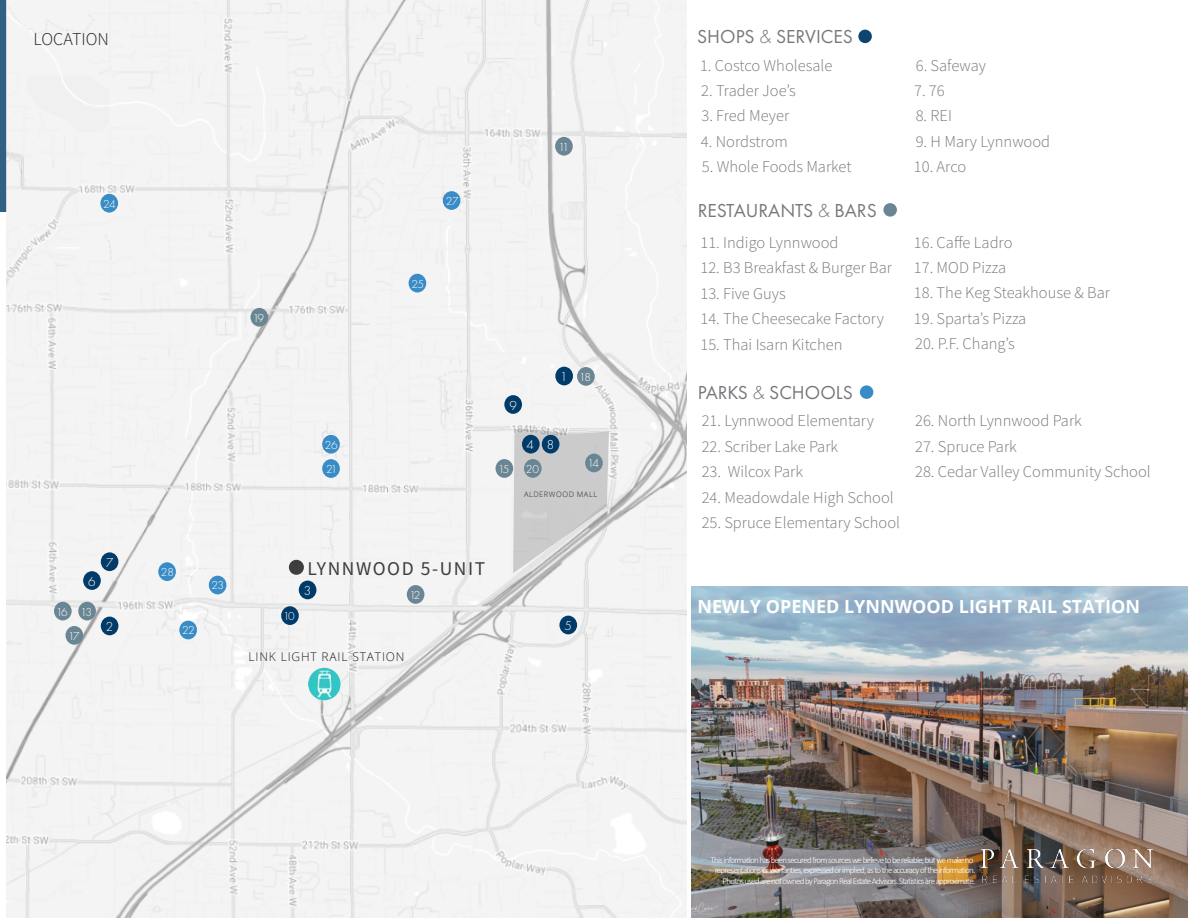
<style>
.page{position:relative;width:1188px;height:918px;background:#fff}
.page>*{position:absolute;margin:0;border:0;box-sizing:border-box;transform-origin:0 0}
.t1{font:19.5px "Futura PT";color:#76787b}
.t2{font:19.5px "Source Sans Pro";letter-spacing:.08em;color:#3e3e3f}
.t3{font:700 18px "Open Sans";color:#fff}
.t4{font:18px "Source Sans Variable";color:#231f20}
.t5{font:16.5px "Source Sans Variable";color:#76787b}
.t6{font:300 13.5px "Futura PT";color:#fff}
.t7{font:300 12px "Futura PT";letter-spacing:-.115em;color:#fff}
.t8{font:300 12px "Open Sans";letter-spacing:.07em;color:#231f20}
.t9{font:300 9px/10.5px "Calibri";letter-spacing:-.08em;color:#fff;text-align:right}
.t10{font:300 7.5px "Open Sans";letter-spacing:.07em;color:#231f20}
.s1{font-weight:300}
</style>
<div class="page">
<div style="left:0;top:0;width:7px;height:212px;background:#316085"></div>
<div style="left:880px;top:385px;width:12px;height:13px;border:1px solid #fff;border-radius:50%"></div>
<div style="left:858px;top:30px;width:14px;height:13px;background:#0d4570;border-radius:50%"></div>
<div style="left:883px;top:203px;width:14px;height:14px;background:#6a8694;border-radius:50%"></div>
<div style="left:860px;top:385px;width:13px;height:14px;background:#398cc5;border-radius:50%"></div>
<img style="left:692px;top:586px;width:496px;height:332px">
<img style="left:977px;top:842px;width:178px;height:49px">
<img style="left:7px;top:0;width:679px;height:918px">
<div style="left:555px;top:367px;width:18px;height:18px;background:#003b69;border-radius:50%"></div>
<div style="left:101px;top:617px;width:17px;height:18px;background:#003b69;border-radius:50%"></div>
<div style="left:299px;top:581px;width:17px;height:18px;background:#003b69;border-radius:50%"></div>
<div style="left:559px;top:616px;width:18px;height:18px;background:#003b69;border-radius:50%"></div>
<div style="left:83px;top:571px;width:18px;height:19px;background:#003b69;border-radius:50%"></div>
<div style="left:101px;top:552px;width:17px;height:19px;background:#003b69;border-radius:50%"></div>
<div style="left:504px;top:395px;width:18px;height:19px;background:#003b69;border-radius:50%"></div>
<div style="left:281px;top:606px;width:18px;height:19px;background:#003b69;border-radius:50%"></div>
<div style="left:555px;top:137px;width:18px;height:19px;background:#6a8694;border-radius:50%"></div>
<div style="left:407px;top:585px;width:17px;height:19px;background:#6a8694;border-radius:50%"></div>
<div style="left:78px;top:602px;width:18px;height:18px;background:#6a8694;border-radius:50%"></div>
<div style="left:54px;top:602px;width:18px;height:18px;background:#6a8694;border-radius:50%"></div>
<div style="left:66px;top:626px;width:17px;height:19px;background:#6a8694;border-radius:50%"></div>
<div style="left:577px;top:367px;width:18px;height:19px;background:#6a8694;border-radius:50%"></div>
<div style="left:251px;top:308px;width:17px;height:19px;background:#6a8694;border-radius:50%"></div>
<div style="left:322px;top:459px;width:18px;height:19px;background:#398cc5;border-radius:50%"></div>
<div style="left:179px;top:621px;width:18px;height:18px;background:#398cc5;border-radius:50%"></div>
<div style="left:209px;top:576px;width:17px;height:18px;background:#398cc5;border-radius:50%"></div>
<div style="left:409px;top:274px;width:17px;height:19px;background:#398cc5;border-radius:50%"></div>
<div style="left:100px;top:194px;width:18px;height:19px;background:#398cc5;border-radius:50%"></div>
<div style="left:322px;top:435px;width:18px;height:19px;background:#398cc5;border-radius:50%"></div>
<div style="left:443px;top:191px;width:17px;height:19px;background:#398cc5;border-radius:50%"></div>
<div style="left:158px;top:562px;width:18px;height:19px;background:#398cc5;border-radius:50%"></div>
<svg style="left:513px;top:429px;width:96px;height:144px"></svg>
<div style="left:496px;top:459px;width:17px;height:19px;background:#6a8694;border-radius:50%"></div>
<div style="left:524px;top:459px;width:18px;height:19px;background:#6a8694;border-radius:50%"></div>
<div style="left:585px;top:454px;width:18px;height:18px;background:#6a8694;border-radius:50%"></div>
<div style="left:542px;top:435px;width:17px;height:19px;background:#003b69;border-radius:50%"></div>
<div style="left:522px;top:435px;width:18px;height:19px;background:#003b69;border-radius:50%"></div>
<img style="left:308px;top:668px;width:33px;height:32px;border-radius:16px">
<div style="left:290px;top:561px;width:13px;height:13px;background:#3e3e3f;border-radius:50%"></div>
<div style="left:289px;top:560px;width:15px;height:15px;border:2px solid #3e3e3f;border-radius:50%"></div>
<p class="t4" style="left:33px;top:28px;width:77px">LOCATION</p>
<p class="t7" style="left:103px;top:197px;width:14px">24</p>
<p class="t7" style="left:446px;top:194px;width:14px">27</p>
<p class="t7" style="left:558px;top:140px;width:12px">11</p>
<p class="t1" style="left:697px;top:25px;width:157px">SHOPS <span class="s1">&amp;</span> SERVICES</p>
<p class="t5" style="left:700px;top:55px;width:134px">1. Costco Wholesale</p>
<p class="t5" style="left:701px;top:81px;width:96px">2. Trader Joe’s</p>
<p class="t5" style="left:701px;top:106px;width:89px">3. Fred Meyer</p>
<p class="t5" style="left:701px;top:132px;width:88px">4. Nordstrom</p>
<p class="t5" style="left:702px;top:157px;width:151px">5. Whole Foods Market</p>
<p class="t1" style="left:698px;top:198px;width:181px">RESTAURANTS <span class="s1">&amp;</span> BARS</p>
<p class="t5" style="left:916px;top:55px;width:72px">6. Safeway</p>
<p class="t5" style="left:914px;top:81px;width:32px">7. 76</p>
<p class="t5" style="left:916px;top:106px;width:38px">8. REI</p>
<p class="t5" style="left:916px;top:132px;width:136px">9. H Mary Lynnwood</p>
<p class="t5" style="left:914px;top:157px;width:54px">10. Arco</p>
<p class="t7" style="left:253px;top:311px;width:13px">19</p>
<p class="t7" style="left:412px;top:277px;width:14px">25</p>
<p class="t5" style="left:700px;top:232px;width:140px">11. Indigo Lynnwood</p>
<p class="t5" style="left:700px;top:258px;width:193px">12. B3 Breakfast &amp; Burger Bar</p>
<p class="t5" style="left:700px;top:283px;width:87px">13. Five Guys</p>
<p class="t5" style="left:700px;top:309px;width:185px">14. The Cheesecake Factory</p>
<p class="t5" style="left:700px;top:334px;width:143px">15. Thai Isarn Kitchen</p>
<p class="t5" style="left:914px;top:232px;width:100px">16. Caffe Ladro</p>
<p class="t5" style="left:914px;top:258px;width:94px">17. MOD Pizza</p>
<p class="t5" style="left:914px;top:283px;width:198px">18. The Keg Steakhouse &amp; Bar</p>
<p class="t5" style="left:914px;top:309px;width:114px">19. Sparta’s Pizza</p>
<p class="t5" style="left:915px;top:334px;width:101px">20. P.F. Chang’s</p>
<p class="t6" style="left:560px;top:369px;width:9px">1</p>
<p class="t7" style="left:579px;top:370px;width:13px">18</p>
<p class="t6" style="left:509px;top:397px;width:9px">9</p>
<p class="t1" style="left:698px;top:381px;width:157px">PARKS <span class="s1">&amp;</span> SCHOOLS</p>
<p class="t7" style="left:325px;top:438px;width:15px">26</p>
<p class="t7" style="left:326px;top:462px;width:13px">21</p>
<p class="t6" style="left:527px;top:437px;width:9px">4</p>
<p class="t6" style="left:547px;top:437px;width:9px">8</p>
<p class="t7" style="left:498px;top:462px;width:13px">15</p>
<p class="t7" style="left:526px;top:462px;width:15px">20</p>
<p class="t7" style="left:587px;top:457px;width:13px">14</p>
<p class="t10" style="left:524px;top:489px;width:75px">ALDERWOOD MALL</p>
<p class="t5" style="left:702px;top:411px;width:174px">21. Lynnwood Elementary</p>
<p class="t5" style="left:702px;top:436px;width:138px">22. Scriber Lake Park</p>
<p class="t5" style="left:702px;top:462px;width:103px">23. Wilcox Park</p>
<p class="t5" style="left:702px;top:487px;width:194px">24. Meadowdale High School</p>
<p class="t5" style="left:702px;top:513px;width:200px">25. Spruce Elementary School</p>
<p class="t5" style="left:915px;top:411px;width:168px">26. North Lynnwood Park</p>
<p class="t5" style="left:915px;top:436px;width:103px">27. Spruce Park</p>
<p class="t5" style="left:915px;top:462px;width:237px">28. Cedar Valley Community School</p>
<p class="t6" style="left:88px;top:574px;width:9px">6</p>
<p class="t7" style="left:56px;top:605px;width:13px">16</p>
<p class="t7" style="left:81px;top:605px;width:13px">13</p>
<p class="t7" style="left:68px;top:629px;width:13px">17</p>
<p class="t6" style="left:106px;top:555px;width:9px">7</p>
<p class="t6" style="left:106px;top:619px;width:9px">2</p>
<p class="t7" style="left:161px;top:565px;width:15px">28</p>
<p class="t7" style="left:182px;top:624px;width:14px">22</p>
<p class="t7" style="left:212px;top:579px;width:14px">23</p>
<p class="t7" style="left:283px;top:609px;width:13px">10</p>
<p class="t2" style="left:307px;top:555px;width:179px">LYNNWOOD 5-UNIT</p>
<p class="t6" style="left:304px;top:583px;width:9px">3</p>
<p class="t7" style="left:409px;top:588px;width:13px">12</p>
<p class="t6" style="left:565px;top:618px;width:9px">5</p>
<p class="t3" style="left:698px;top:594px;width:444px">NEWLY OPENED LYNNWOOD LIGHT RAIL STATION</p>
<p class="t8" style="left:249px;top:648px;width:158px">LINK LIGHT RAIL STATION</p>
<p class="t9" style="left:711px;top:854px;width:266px">This information has been secured from sources we believe to be reliable, but we make no representations or warranties, expressed or implied, as to the accuracy of the information.<br>Photos used are not owned by Paragon Real Estate Advisors. Statistics are approximate.</p>
</div>
